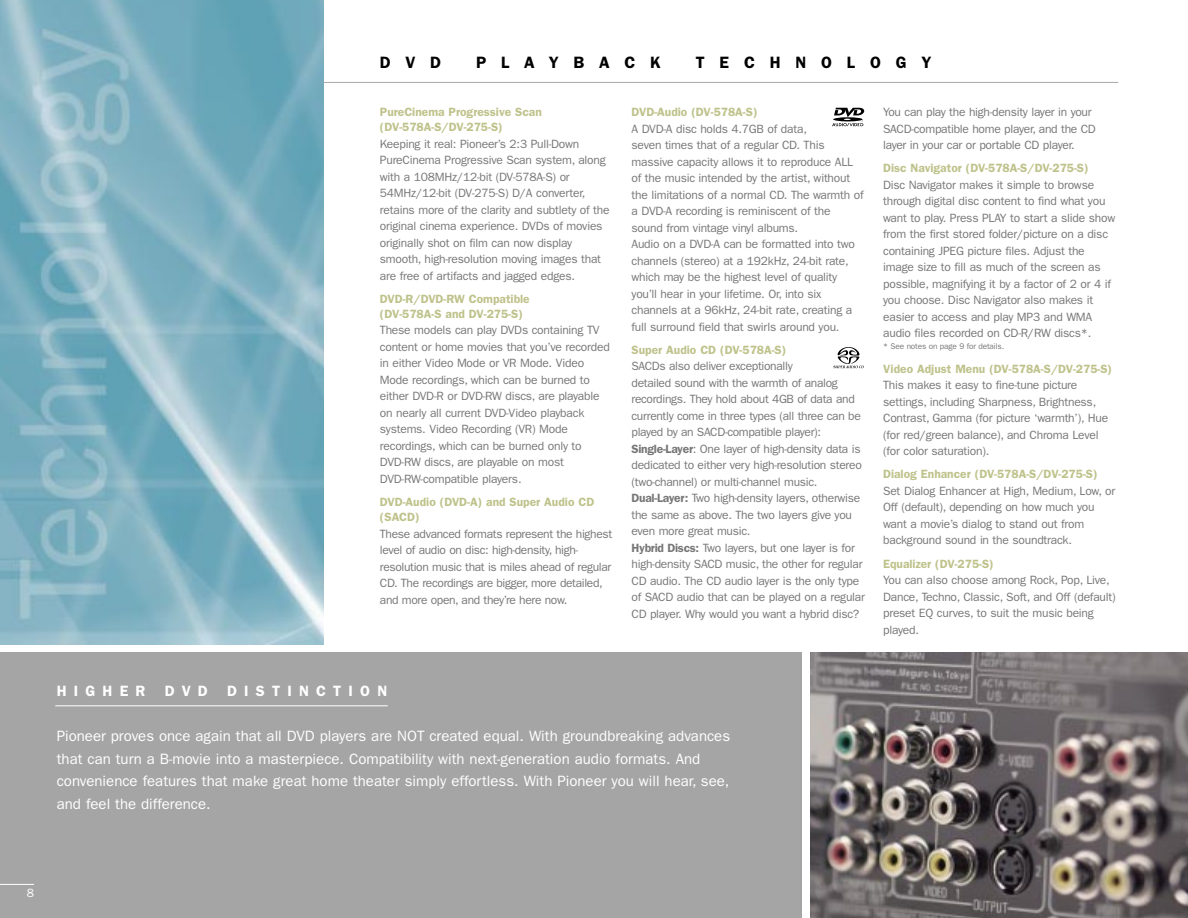
<style>
.page{position:relative;width:1188px;height:918px;background:#fff}
.page>*{position:absolute;margin:0;border:0;box-sizing:border-box;transform-origin:0 0}
.t1{font:600 16.5px "Franklin Gothic";letter-spacing:.9em;color:#000}
.t2{font:15px/22.5px "Franklin Gothic";color:#fff}
.t3{font:600 15px "Franklin Gothic";letter-spacing:.48em;color:#fff}
.t4{font:12px/16.5px "Franklin Gothic";letter-spacing:-.02em;color:#777}
.t5{font:600 12px/15px "Franklin Gothic";color:#bec28a}
.t6{font:12px "Franklin Gothic";color:#fff}
.t7{font:8.25px "Franklin Gothic";letter-spacing:-.02em;color:#777}
.s1{font-weight:600}
</style>
<div class="page">
<img style="left:810px;top:653px;width:378px;height:265px">
<div style="left:0;top:653px;width:801px;height:265px;background:#a5a5a5"></div>
<img style="left:0;top:0;width:323px;height:644px">
<hr style="left:323px;top:82px;width:795px;height:1px;background:#a8a8a8">
<hr style="left:55px;top:705px;width:333px;height:1px;background:#fff">
<hr style="left:0;top:884px;width:34px;height:1px;background:#fff">
<svg style="left:833px;top:368px;width:30px;height:1px"></svg>
<svg style="left:833px;top:347px;width:31px;height:21px"></svg>
<svg style="left:832px;top:107px;width:31px;height:20px"></svg>
<svg style="left:832px;top:108px;width:33px;height:18px"></svg>
<h1 class="t1" style="left:380px;top:57px;width:63px">DVD</h1>
<h1 class="t1" style="left:476px;top:57px;width:186px">PLAYBACK</h1>
<h1 class="t1" style="left:696px;top:57px;width:237px">TECHNOLOGY</h1>
<p class="t5" style="left:380px;top:105px;width:163px">PureCinema Progressive Scan (DV-578A-S/DV-275-S)</p>
<p class="t4" style="left:380px;top:136px;width:231px">Keeping it real: Pioneer’s 2:3 Pull-Down PureCinema Progressive Scan system, along with a 108MHz/12-bit (DV-578A-S) or 54MHz/12-bit (DV-275-S) D/A converter, retains more of the clarity and subtlety of the original cinema experience. DVDs of movies originally shot on film can now display smooth, high-resolution moving images that are free of artifacts and jagged edges.</p>
<p class="t5" style="left:380px;top:292px;width:151px">DVD-R/DVD-RW Compatible (DV-578A-S and DV-275-S)</p>
<p class="t4" style="left:380px;top:323px;width:231px">These models can play DVDs containing TV content or home movies that you’ve recorded in either Video Mode or VR Mode. Video Mode recordings, which can be burned to either DVD-R or DVD-RW discs, are playable on nearly all current DVD-Video playback systems. Video Recording (VR) Mode recordings, which can be burned only to DVD-RW discs, are playable on most DVD-RW-compatible players.</p>
<p class="t5" style="left:380px;top:495px;width:216px">DVD-Audio (DVD-A) and Super Audio CD (SACD)</p>
<p class="t4" style="left:380px;top:526px;width:234px">These advanced formats represent the highest level of audio on disc: high-density, high&shy;resolution music that is miles ahead of regular CD. The recordings are bigger, more detailed, and more open, and they’re here now.</p>
<p class="t5" style="left:632px;top:105px;width:128px">DVD-Audio (DV-578A-S)</p>
<p class="t4" style="left:632px;top:121px;width:234px">A DVD-A disc holds 4.7GB of data,<br>seven times that of a regular CD. This massive capacity allows it to reproduce ALL of the music intended by the artist, without the limitations of a normal CD. The warmth of a DVD-A recording is reminiscent of the sound from vintage vinyl albums.<br>Audio on a DVD-A can be formatted into two channels (stereo) at a 192kHz, 24-bit rate, which may be the highest level of quality you’ll hear in your lifetime. Or, into six channels at a 96kHz, 24-bit rate, creating a full surround field that swirls around you.</p>
<p class="t5" style="left:632px;top:343px;width:156px">Super Audio CD (DV-578A-S)</p>
<p class="t4" style="left:632px;top:359px;width:235px">SACDs also deliver exceptionally<br>detailed sound with the warmth of analog recordings. They hold about 4GB of data and currently come in three types (all three can be played by an SACD-compatible player):<br><span class="s1">Single-Layer</span>: One layer of high-density data is dedicated to either very high-resolution stereo (two-channel) or multi-channel music.<br><span class="s1">Dual-Layer:</span> Two high-density layers, otherwise the same as above. The two layers give you even more great music.<br><span class="s1">Hybrid Discs:</span> Two layers, but one layer is for high-density SACD music, the other for regular CD audio. The CD audio layer is the only type of SACD audio that can be played on a regular CD player. Why would you want a hybrid disc?</p>
<p class="t4" style="left:883px;top:105px;width:214px">You can play the high-density layer in your<br>SACD-compatible home player, and the CD layer in your car or portable CD player.</p>
<p class="t5" style="left:883px;top:162px;width:207px">Disc Navigator (DV-578A-S/DV-275-S)</p>
<p class="t4" style="left:883px;top:177px;width:234px">Disc Navigator makes it simple to browse through digital disc content to find what you want to play. Press PLAY to start a slide show from the first stored folder/picture on a disc containing JPEG picture files. Adjust the image size to fill as much of the screen as possible, magnifying it by a factor of 2 or 4 if you choose. Disc Navigator also makes it easier to access and play MP3 and WMA audio files recorded on CD-R/RW discs*.</p>
<p class="t7" style="left:883px;top:344px;width:123px">* See notes on page 9 for details.</p>
<p class="t5" style="left:883px;top:362px;width:231px">Video Adjust Menu (DV-578A-S/DV-275-S)</p>
<p class="t4" style="left:883px;top:378px;width:227px">This makes it easy to fine-tune picture settings, including Sharpness, Brightness, Contrast, Gamma (for picture ‘warmth’), Hue (for red/green balance), and Chroma Level (for color saturation).</p>
<p class="t5" style="left:883px;top:468px;width:216px">Dialog Enhancer (DV-578A-S/DV-275-S)</p>
<p class="t4" style="left:883px;top:483px;width:234px">Set Dialog Enhancer at High, Medium, Low, or Off (default), depending on how much you want a movie’s dialog to stand out from background sound in the soundtrack.</p>
<p class="t5" style="left:883px;top:557px;width:112px">Equalizer (DV-275-S)</p>
<p class="t4" style="left:883px;top:573px;width:234px">You can also choose among Rock, Pop, Live, Dance, Techno, Classic, Soft, and Off (default) preset EQ curves, to suit the music being played.</p>
<p class="t3" style="left:57px;top:686px;width:90px">HIGHER</p>
<p class="t3" style="left:165px;top:686px;width:44px">DVD</p>
<p class="t3" style="left:227px;top:686px;width:162px">DISTINCTION</p>
<p class="t2" style="left:57px;top:726px;width:675px">Pioneer proves once again that all DVD players are NOT created equal. With groundbreaking advances that can turn a B-movie into a masterpiece. Compatibility with next-generation audio formats. And convenience features that make great home theater simply effortless. With Pioneer you will hear, see, and feel the difference.</p>
<p class="t6" style="left:27px;top:889px;width:9px">8</p>
</div>
